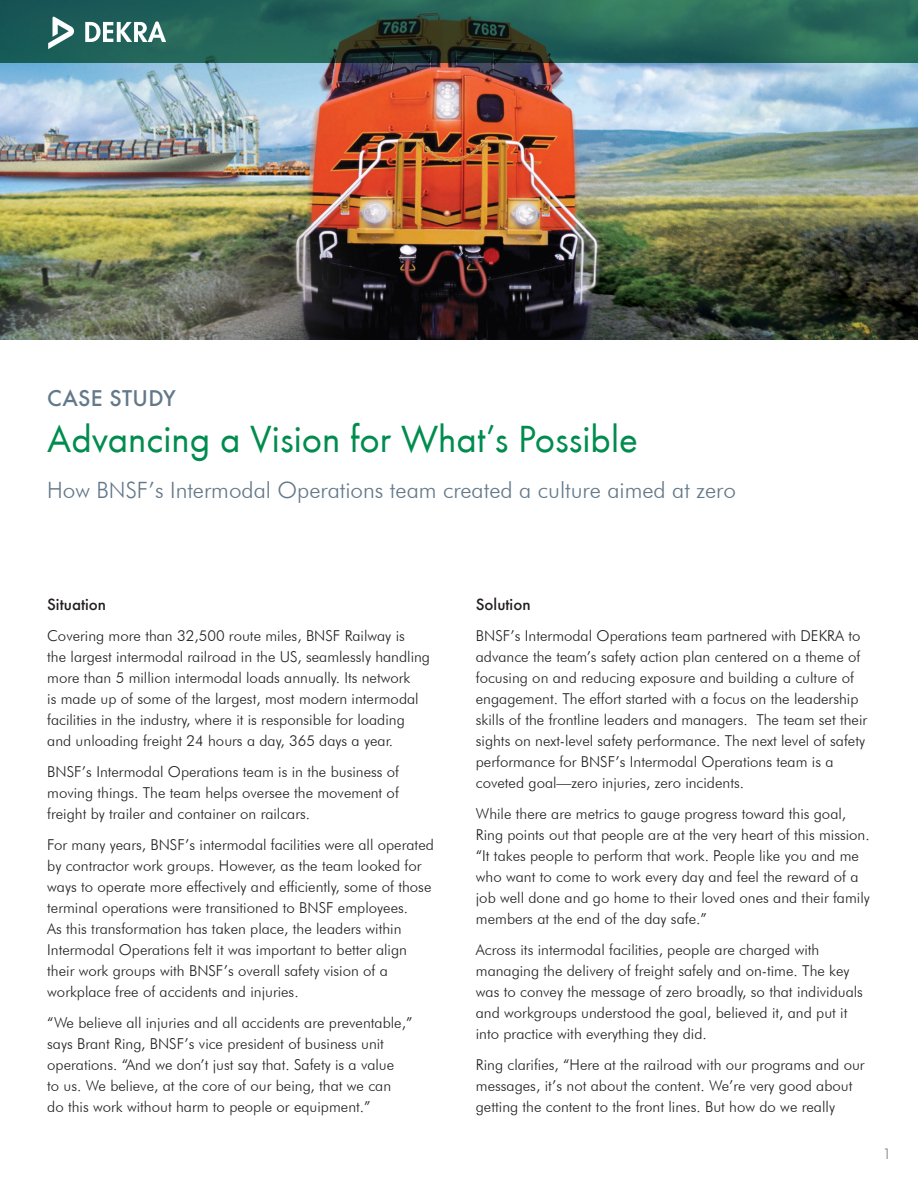
<style>
.page{position:relative;width:918px;height:1188px;background:#fff}
.page>*{position:absolute;margin:0;border:0;box-sizing:border-box;transform-origin:0 0}
.t1{font:39px "Futura T Boo";color:#008c4e}
.t2{font:300 22.5px "Futura BT";color:#637889}
.t3{font:500 21px "Futura";letter-spacing:.01em;color:#637889}
.t4{font:300 15px/21px "Futura BT";color:#231f20}
.t5{font:500 15px "Futura";color:#231f20}
.t6{font:300 15px "Futura BT";color:#7c868d}
</style>
<div class="page">
<img style="left:0;top:63px;width:918px;height:276px">
<svg style="left:0;top:0;width:918px;height:63px;background:#255e51"></svg>
<svg style="left:85px;top:21px;width:81px;height:21px"></svg>
<svg style="left:48px;top:17px;width:26px;height:32px"></svg>
<p class="t3" style="left:47px;top:384px;width:130px">CASE STUDY</p>
<p class="t1" style="left:47px;top:417px;width:592px">Advancing a Vision for What’s Possible</p>
<p class="t2" style="left:47px;top:476px;width:690px">How BNSF’s Intermodal Operations team created a culture aimed at zero</p>
<p class="t5" style="left:47px;top:594px;width:60px">Situation</p>
<p class="t4" style="left:47px;top:625px;width:384px">Covering more than 32,500 route miles, BNSF Railway is<br>the largest intermodal railroad in the US, seamlessly handling more than 5 million intermodal loads annually. Its network<br>is made up of some of the largest, most modern intermodal facilities in the industry, where it is responsible for loading and unloading freight 24 hours a day, 365 days a year.</p>
<p class="t4" style="left:47px;top:761px;width:353px;text-align:justify">BNSF’s Intermodal Operations team is in the business of moving things. The team helps oversee the movement of freight by trailer and container on railcars.</p>
<p class="t4" style="left:47px;top:834px;width:388px">For many years, BNSF’s intermodal facilities were all operated by contractor work groups. However, as the team looked for ways to operate more effectively and efficiently, some of those terminal operations were transitioned to BNSF employees.<br>As this transformation has taken place, the leaders within Intermodal Operations felt it was important to better align their work groups with BNSF’s overall safety vision of a workplace free of accidents and injuries.</p>
<p class="t4" style="left:47px;top:1012px;width:367px">“We believe all injuries and all accidents are preventable,” says Brant Ring, BNSF’s vice president of business unit operations. “And we don’t just say that. Safety is a value<br>to us. We believe, at the core of our being, that we can<br>do this work without harm to people or equipment.”</p>
<p class="t5" style="left:476px;top:594px;width:56px">Solution</p>
<p class="t4" style="left:476px;top:625px;width:393px">BNSF’s Intermodal Operations team partnered with DEKRA to advance the team’s safety action plan centered on a theme of focusing on and reducing exposure and building a culture of engagement. The effort started with a focus on the leadership skills of the frontline leaders and managers. The team set their sights on next-level safety performance. The next level of safety performance for BNSF’s Intermodal Operations team is a coveted goal—zero injuries, zero incidents.</p>
<p class="t4" style="left:476px;top:803px;width:396px">While there are metrics to gauge progress toward this goal, Ring points out that people are at the very heart of this mission. “It takes people to perform that work. People like you and me who want to come to work every day and feel the reward of a job well done and go home to their loved ones and their family members at the end of the day safe.”</p>
<p class="t4" style="left:476px;top:939px;width:389px">Across its intermodal facilities, people are charged with managing the delivery of freight safely and on-time. The key was to convey the message of zero broadly, so that individuals and workgroups understood the goal, believed it, and put it into practice with everything they did.</p>
<p class="t4" style="left:476px;top:1054px;width:390px">Ring clarifies, “Here at the railroad with our programs and our messages, it’s not about the content. We’re very good about getting the content to the front lines. But how do we really</p>
<p class="t6" style="left:883px;top:1145px;width:10px">1</p>
</div>
